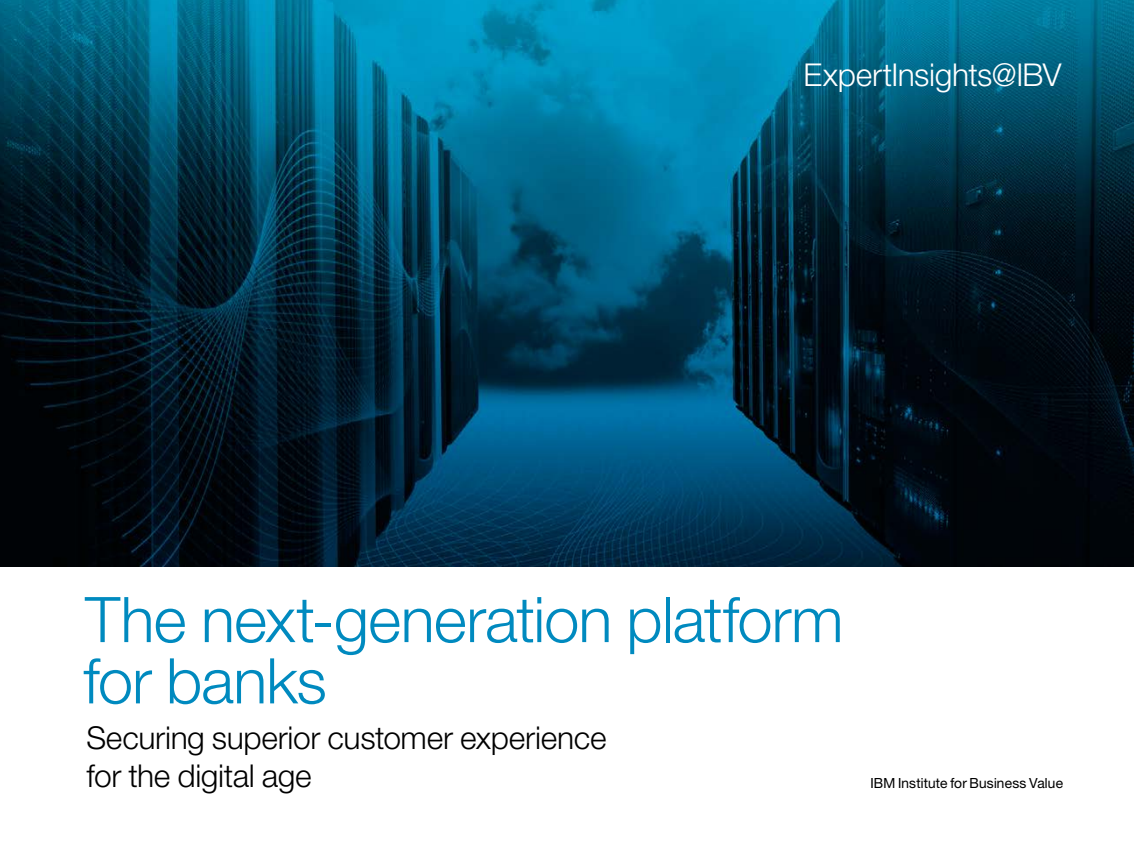
<style>
.page{position:relative;width:1134px;height:851px;background:#fff}
.page>*{position:absolute;margin:0;border:0;box-sizing:border-box;transform-origin:0 0}
.Cover_Title{font:63px/61.2px "Helv Neue Lightfor IBM";letter-spacing:-.02em;color:#008abf}
.Cover_Subhead{font:31.5px/38.5px "Helv Neue Lightfor IBM";letter-spacing:-.015em;color:#000}
.Cover_Subhead-2{font:31.5px "Helv Neue Lightfor IBM";letter-spacing:-.015em;color:#fff}
.t1{font:14px "Helv Neue Romanfor IBM";letter-spacing:.015em;color:#000}
</style>
<div class="page">
<img style="left:0;top:0;width:1134px;height:566px">
<p class="Cover_Subhead-2" style="left:803px;top:55px;width:259px">ExpertInsights@IBV</p>
<p class="Cover_Title" style="left:83px;top:587px;width:762px">The next-generation platform for banks</p>
<p class="Cover_Subhead" style="left:87px;top:717px;width:522px">Securing superior customer experience for the digital age</p>
<p class="t1" style="left:870px;top:774px;width:194px">IBM Institute for Business Value</p>
</div>
